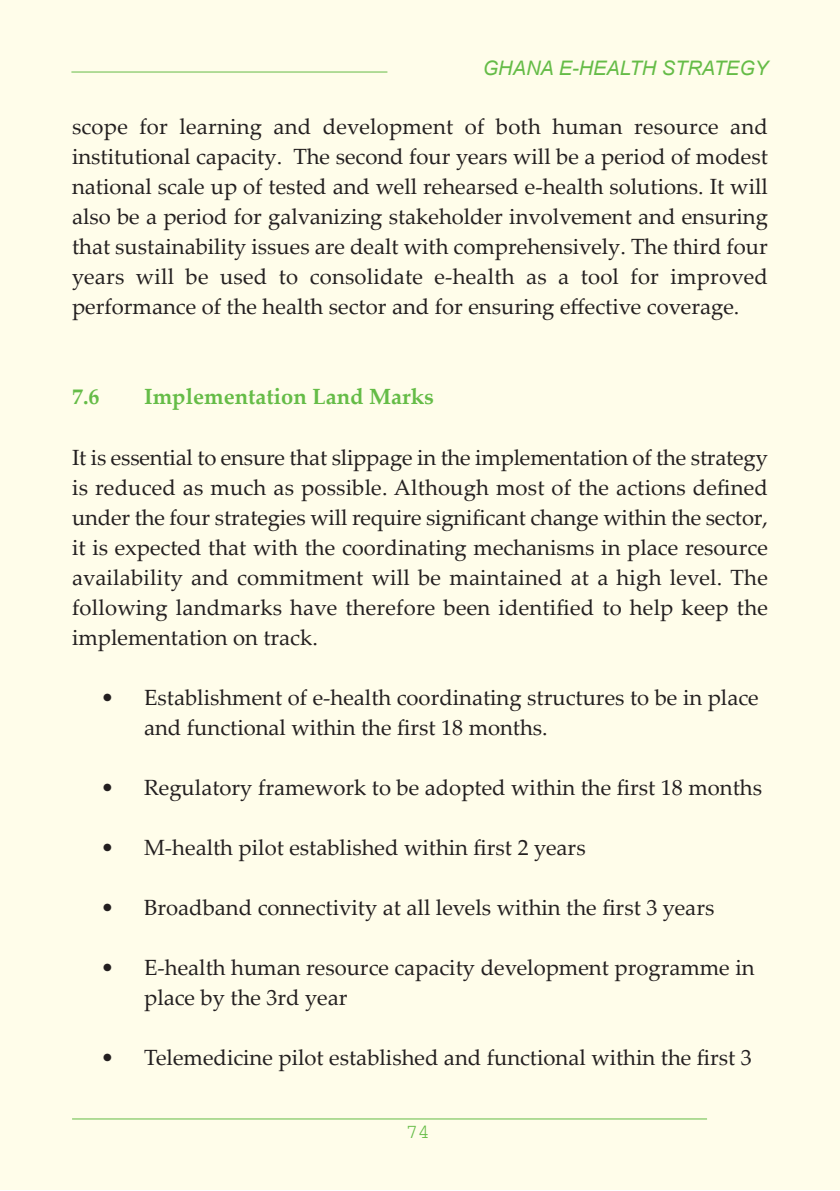
<style>
.page{position:relative;width:840px;height:1191px;background:#fff}
.page>*{position:absolute;margin:0;border:0;box-sizing:border-box;transform-origin:0 0}
.t1{font:22px/30px "Palatino Linotype";color:#231f20;text-align:justify}
.t2{font:700 22px "Palatino Linotype";color:#65bc47}
.t3{font:italic 20px "Arial";color:#65bc47}
.t4{font:20px "Courier";color:#65bc47}
</style>
<div class="page">
<div style="left:1px;top:0;width:838px;height:1190px;background:#fffdea"></div>
<hr style="left:71px;top:72px;width:316px;height:1px;background:#65bc47">
<hr style="left:72px;top:1118px;width:634px;height:1px;background:#65bc47">
<p class="t3" style="left:482px;top:56px;width:287px">GHANA E-HEALTH STRATEGY</p>
<p class="t1" style="left:72px;top:114px;width:697px">scope for learning and development of both human resource and institutional capacity. The second four years will be a period of modest national scale up of tested and well rehearsed e-health solutions. It will also be a period for galvanizing stakeholder involvement and ensuring that sustainability issues are dealt with comprehensively. The third four years will be used to consolidate e-health as a tool for improved performance of the health sector and for ensuring effective coverage.</p>
<p class="t2" style="left:72px;top:388px;width:29px">7.6</p>
<p class="t2" style="left:144px;top:388px;width:291px">Implementation Land Marks</p>
<p class="t1" style="left:72px;top:444px;width:697px">It is essential to ensure that slippage in the implementation of the strategy is reduced as much as possible. Although most of the actions defined under the four strategies will require significant change within the sector, it is expected that with the coordinating mechanisms in place resource availability and commitment will be maintained at a high level. The following landmarks have therefore been identified to help keep the implementation on track.</p>
<p class="t1" style="left:144px;top:684px;width:615px;text-indent:-43px">• Establishment of e-health coordinating structures to be in place and functional within the first 18 months.</p>
<p class="t1" style="left:101px;top:774px;width:662px">• Regulatory framework to be adopted within the first 18 months</p>
<p class="t1" style="left:101px;top:834px;width:486px">• M-health pilot established within first 2 years</p>
<p class="t1" style="left:101px;top:894px;width:614px">• Broadband connectivity at all levels within the first 3 years</p>
<p class="t1" style="left:144px;top:954px;width:611px;text-indent:-43px">• E-health human resource capacity development programme in place by the 3rd year</p>
<p class="t1" style="left:101px;top:1044px;width:652px">• Telemedicine pilot established and functional within the first 3</p>
<p class="t4" style="left:406px;top:1125px;width:25px">74</p>
</div>
